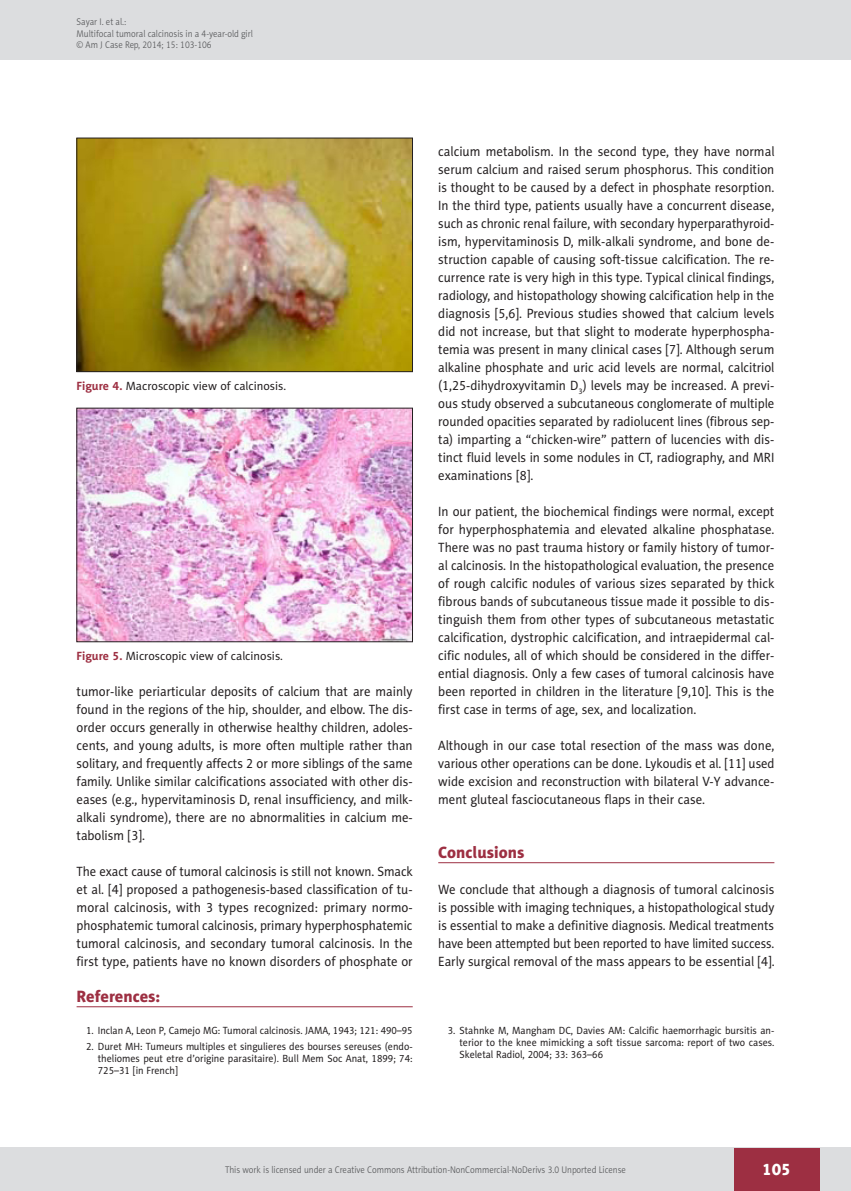
<style>
.page{position:relative;width:851px;height:1191px;background:#fff}
.page>*{position:absolute;margin:0;border:0;box-sizing:border-box;transform-origin:0 0}
.AJCR_Headline_1{font:16.5px "Naomi Sans EFN Heavy";color:#9d2f42}
.AJCR_Referencje_Tytu{font:16.5px "Naomi Sans EFN Heavy";color:#9d2f42}
.t1{font:16.5px "Naomi Sans EFN Heavy";color:#fff}
.AJCR_Body{font:13.5px/18px "Naomi Sans EFN";color:#231f20;text-align:justify;scale:.95 1}
.AJCR_Body-2{font:13.5px/18px "Naomi Sans EFN";color:#231f20;text-align:justify;scale:.94 1}
.AJCR_Rycina_tytul{font:12px "Naomi Sans EFN";color:#231f20}
.AJCR_Referencje_punk{font:10.5px/12px "Naomi Sans EFN";color:#231f20;text-align:justify;scale:.95 1}
.AJCR_pagina_sygnatur{font:9.75px "Naomi Sans EFN Light";color:#57585a;scale:.9 1}
.AJCR_pagina_zywa{font:9.75px/11.2px "Naomi Sans EFN Light";color:#57585a;scale:.9 1}
.s1{font-weight:700;color:#9d2f42}
</style>
<div class="page">
<hr style="left:438px;top:862px;width:336px;height:1px;background:#9d2f42">
<img style="left:79px;top:140px;width:331px;height:230px">
<div style="left:77px;top:138px;width:335px;height:234px;border:1px solid #231f20"></div>
<img style="left:79px;top:410px;width:331px;height:230px">
<div style="left:77px;top:408px;width:335px;height:234px;border:1px solid #231f20"></div>
<hr style="left:77px;top:1006px;width:335px;height:1px;background:#9d2f42">
<div style="left:0;top:1148px;width:850px;height:43px;background:#dcdddf"></div>
<div style="left:733px;top:1148px;width:86px;height:42px;background:#9d2f42"></div>
<div style="left:0;top:0;width:850px;height:60px;background:#dcdddf"></div>
<p class="AJCR_pagina_zywa" style="left:77px;top:16px;width:197px">Sayar I. et al.:<br>Multifocal tumoral calcinosis in a 4-year-old girl</p>
<p class="AJCR_pagina_sygnatur" style="left:77px;top:39px;width:152px">© Am J Case Rep, 2014; 15: 103-106</p>
<p class="AJCR_Rycina_tytul" style="left:77px;top:379px;width:211px"><span class="s1">Figure 4.</span> Macroscopic view of calcinosis.</p>
<p class="AJCR_Rycina_tytul" style="left:77px;top:649px;width:208px"><span class="s1">Figure 5.</span> Microscopic view of calcinosis.</p>
<p class="AJCR_Body" style="left:77px;top:682px;width:355px">tumor-like periarticular deposits of calcium that are mainly found in the regions of the hip, shoulder, and elbow. The dis&shy;order occurs generally in otherwise healthy children, adoles&shy;cents, and young adults, is more often multiple rather than solitary, and frequently affects 2 or more siblings of the same family. Unlike similar calcifications associated with other dis&shy;eases (e.g., hypervitaminosis D, renal insufficiency, and milk&shy;alkali syndrome), there are no abnormalities in calcium me&shy;tabolism [3].</p>
<p class="AJCR_Body-2" style="left:77px;top:862px;width:359px">The exact cause of tumoral calcinosis is still not known. Smack et al. [4] proposed a pathogenesis-based classification of tu&shy;moral calcinosis, with 3 types recognized: primary normo&shy;phosphatemic tumoral calcinosis, primary hyperphosphatemic tumoral calcinosis, and secondary tumoral calcinosis. In the first type, patients have no known disorders of phosphate or</p>
<p class="AJCR_Referencje_Tytu" style="left:77px;top:986px;width:85px">References:</p>
<p class="AJCR_Referencje_punk" style="left:86px;top:1024px;width:345px">1. Inclan A, Leon P, Camejo MG: Tumoral calcinosis. JAMA, 1943; 121: 490–95</p>
<p class="AJCR_Referencje_punk" style="left:98px;top:1041px;width:333px;text-indent:-12px">2. Duret MH: Tumeurs multiples et singulieres des bourses sereuses (endo&shy;theliomes peut etre d’origine parasitaire). Bull Mem Soc Anat, 1899; 74:<br>725–31 [in French]</p>
<p class="AJCR_Body" style="left:438px;top:142px;width:355px">calcium metabolism. In the second type, they have normal serum calcium and raised serum phosphorus. This condition is thought to be caused by a defect in phosphate resorption.<br>In the third type, patients usually have a concurrent disease, such as chronic renal failure, with secondary hyperparathyroid&shy;ism, hypervitaminosis D, milk-alkali syndrome, and bone de&shy;struction capable of causing soft-tissue calcification. The re&shy;currence rate is very high in this type. Typical clinical findings, radiology, and histopathology showing calcification help in the diagnosis [5,6]. Previous studies showed that calcium levels did not increase, but that slight to moderate hyperphospha&shy;temia was present in many clinical cases [7]. Although serum alkaline phosphate and uric acid levels are normal, calcitriol (1,25-dihydroxyvitamin D<sub>3</sub>) levels may be increased. A previ&shy;ous study observed a subcutaneous conglomerate of multiple rounded opacities separated by radiolucent lines (fibrous sep&shy;ta) imparting a “chicken-wire” pattern of lucencies with dis&shy;tinct fluid levels in some nodules in CT, radiography, and MRI examinations [8].</p>
<p class="AJCR_Body" style="left:438px;top:502px;width:355px">In our patient, the biochemical findings were normal, except for hyperphosphatemia and elevated alkaline phosphatase.<br>There was no past trauma history or family history of tumor&shy;al calcinosis. In the histopathological evaluation, the presence of rough calcific nodules of various sizes separated by thick fibrous bands of subcutaneous tissue made it possible to dis&shy;tinguish them from other types of subcutaneous metastatic calcification, dystrophic calcification, and intraepidermal cal&shy;cific nodules, all of which should be considered in the differ&shy;ential diagnosis. Only a few cases of tumoral calcinosis have been reported in children in the literature [9,10]. This is the first case in terms of age, sex, and localization.</p>
<p class="AJCR_Body" style="left:438px;top:736px;width:355px">Although in our case total resection of the mass was done, various other operations can be done. Lykoudis et al. [11] used wide excision and reconstruction with bilateral V-Y advance&shy;ment gluteal fasciocutaneous flaps in their case.</p>
<p class="AJCR_Headline_1" style="left:438px;top:842px;width:88px">Conclusions</p>
<p class="AJCR_Body" style="left:438px;top:880px;width:355px">We conclude that although a diagnosis of tumoral calcinosis is possible with imaging techniques, a histopathological study is essential to make a definitive diagnosis. Medical treatments have been attempted but been reported to have limited success.<br>Early surgical removal of the mass appears to be essential [4].</p>
<p class="AJCR_Referencje_punk" style="left:459px;top:1024px;width:333px;text-indent:-12px">3. Stahnke M, Mangham DC, Davies AM: Calcific haemorrhagic bursitis an&shy;terior to the knee mimicking a soft tissue sarcoma: report of two cases.<br>Skeletal Radiol, 2004; 33: 363–66</p>
<p class="AJCR_pagina_sygnatur" style="left:225px;top:1164px;width:447px">This work is licensed under a Creative Commons Attribution-NonCommercial-NoDerivs 3.0 Unported License</p>
<p class="t1" style="left:762px;top:1159px;width:30px">105</p>
</div>
